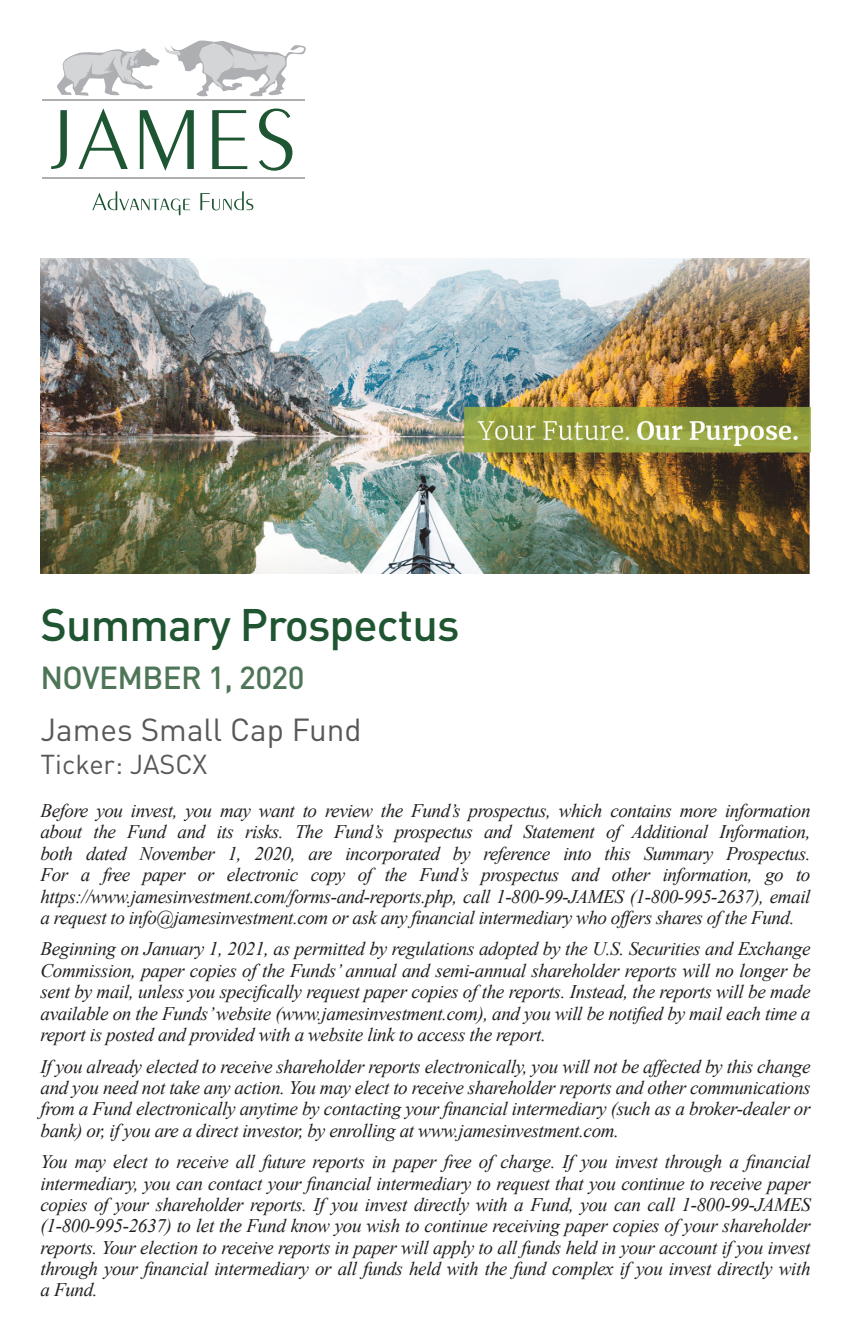
<style>
.page{position:relative;width:851px;height:1337px;background:#fff}
.page>*{position:absolute;margin:0;border:0;box-sizing:border-box;transform-origin:0 0}
.t1{font:500 45px "DIN";letter-spacing:-.02em;color:#205532}
.t2{font:31.5px "DIN";color:#57585a}
.t3{font:500 31.5px "DIN";letter-spacing:-.02em;color:#4d7557}
.t4{font:27px "DIN";color:#57585a}
.t5{font:italic 19.12px/21.4px "Times New Roman";letter-spacing:-.02em;color:#231f20;text-align:justify}
</style>
<div class="page">
<svg style="left:51px;top:110px;width:16px;height:59px"></svg>
<svg style="left:78px;top:108px;width:50px;height:61px"></svg>
<svg style="left:140px;top:110px;width:54px;height:61px"></svg>
<svg style="left:212px;top:110px;width:35px;height:59px"></svg>
<svg style="left:259px;top:108px;width:33px;height:63px"></svg>
<hr style="left:42px;top:178px;width:262px;height:1px;background:#aeafb3">
<svg style="left:92px;top:191px;width:98px;height:24px"></svg>
<svg style="left:200px;top:191px;width:53px;height:19px"></svg>
<hr style="left:42px;top:100px;width:262px;height:1px;background:#aeafb3">
<svg style="left:57px;top:40px;width:249px;height:57px"></svg>
<img style="left:40px;top:258px;width:770px;height:315px">
<p class="t1" style="left:40px;top:596px;width:420px">Summary Prospectus</p>
<p class="t3" style="left:40px;top:657px;width:265px">NOVEMBER 1, 2020</p>
<p class="t2" style="left:40px;top:709px;width:323px">James Small Cap Fund</p>
<p class="t4" style="left:40px;top:748px;width:168px">Ticker: JASCX</p>
<p class="t5" style="left:40px;top:799px;width:771px">Before you invest, you may want to review the Fund’s prospectus, which contains more information about the Fund and its risks. The Fund’s prospectus and Statement of Additional Information, both dated November 1, 2020, are incorporated by reference into this Summary Prospectus.<br>For a free paper or electronic copy of the Fund’s prospectus and other information, go to https://www.jamesinvestment.com/forms-and-reports.php, call 1-800-99-JAMES (1-800-995-2637), email a request to info@jamesinvestment.com or ask any financial intermediary who offers shares of the Fund.</p>
<p class="t5" style="left:40px;top:938px;width:771px">Beginning on January 1, 2021, as permitted by regulations adopted by the U.S. Securities and Exchange Commission, paper copies of the Funds’ annual and semi-annual shareholder reports will no longer be sent by mail, unless you specifically request paper copies of the reports. Instead, the reports will be made available on the Funds’ website (www.jamesinvestment.com), and you will be notified by mail each time a report is posted and provided with a website link to access the report.</p>
<p class="t5" style="left:40px;top:1055px;width:771px">If you already elected to receive shareholder reports electronically, you will not be affected by this change and you need not take any action. You may elect to receive shareholder reports and other communications from a Fund electronically anytime by contacting your financial intermediary (such as a broker-dealer or bank) or, if you are a direct investor, by enrolling at www.jamesinvestment.com.</p>
<p class="t5" style="left:40px;top:1150px;width:771px">You may elect to receive all future reports in paper free of charge. If you invest through a financial intermediary, you can contact your financial intermediary to request that you continue to receive paper copies of your shareholder reports. If you invest directly with a Fund, you can call 1-800-99-JAMES (1-800-995-2637) to let the Fund know you wish to continue receiving paper copies of your shareholder reports. Your election to receive reports in paper will apply to all funds held in your account if you invest through your financial intermediary or all funds held with the fund complex if you invest directly with a Fund.</p>
</div>
